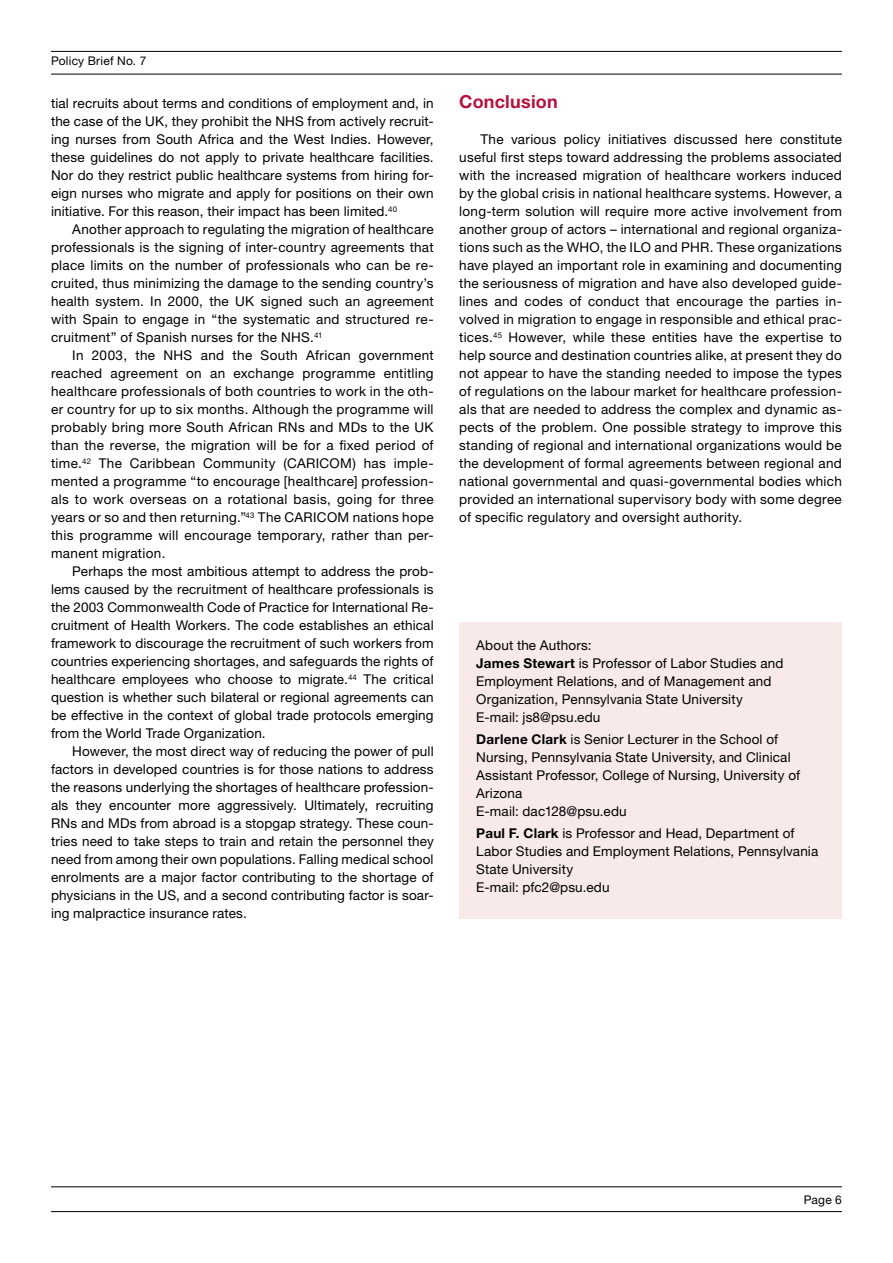
<style>
.page{position:relative;width:893px;height:1263px;background:#fff}
.page>*{position:absolute;margin:0;border:0;box-sizing:border-box;transform-origin:0 0}
.t1{font:700 18px "Helvetica Neue LT Pro";letter-spacing:.01em;color:#b5123e}
.t2{font:13.5px/18px "Helvetica Neue LT Pro";letter-spacing:.01em;color:#000;text-align:justify}
.t3{font:12px "Helvetica Neue LT Pro";letter-spacing:.02em;color:#000}
.s1{font-weight:700}
</style>
<div class="page">
<hr style="left:51px;top:51px;width:791px;height:1px;background:#000">
<hr style="left:51px;top:74px;width:791px;height:1px;background:#000">
<hr style="left:51px;top:1211px;width:791px;height:1px;background:#000">
<hr style="left:51px;top:1186px;width:791px;height:1px;background:#000">
<div style="left:459px;top:622px;width:383px;height:296px;background:#f7eae8"></div>
<p class="t3" style="left:51px;top:54px;width:97px">Policy Brief No. 7</p>
<p class="t2" style="left:51px;top:94px;width:384px">tial recruits about terms and conditions of employment and, in the case of the UK, they prohibit the NHS from actively recruit&shy;ing nurses from South Africa and the West Indies. However, these guidelines do not apply to private healthcare facilities.<br>Nor do they restrict public healthcare systems from hiring for&shy;eign nurses who migrate and apply for positions on their own initiative. For this reason, their impact has been limited.<sup>40</sup></p>
<p class="t2" style="left:51px;top:220px;width:384px;text-indent:21px">Another approach to regulating the migration of healthcare professionals is the signing of inter-country agreements that place limits on the number of professionals who can be re&shy;cruited, thus minimizing the damage to the sending country’s health system. In 2000, the UK signed such an agreement with Spain to engage in “the systematic and structured re&shy;cruitment” of Spanish nurses for the NHS.<sup>41</sup></p>
<p class="t2" style="left:51px;top:346px;width:384px;text-indent:21px">In 2003, the NHS and the South African government reached agreement on an exchange programme entitling healthcare professionals of both countries to work in the oth&shy;er country for up to six months. Although the programme will probably bring more South African RNs and MDs to the UK than the reverse, the migration will be for a fixed period of time.<sup>42</sup> The Caribbean Community (CARICOM) has imple&shy;mented a programme “to encourage [healthcare] profession&shy;als to work overseas on a rotational basis, going for three years or so and then returning.”<sup>43</sup> The CARICOM nations hope this programme will encourage temporary, rather than per&shy;manent migration.</p>
<p class="t2" style="left:51px;top:562px;width:384px;text-indent:21px">Perhaps the most ambitious attempt to address the prob&shy;lems caused by the recruitment of healthcare professionals is the 2003 Commonwealth Code of Practice for International Re&shy;cruitment of Health Workers. The code establishes an ethical framework to discourage the recruitment of such workers from countries experiencing shortages, and safeguards the rights of healthcare employees who choose to migrate.<sup>44</sup> The critical question is whether such bilateral or regional agreements can be effective in the context of global trade protocols emerging from the World Trade Organization.</p>
<p class="t2" style="left:51px;top:742px;width:384px;text-indent:21px">However, the most direct way of reducing the power of pull factors in developed countries is for those nations to address the reasons underlying the shortages of healthcare profession&shy;als they encounter more aggressively. Ultimately, recruiting RNs and MDs from abroad is a stopgap strategy. These coun&shy;tries need to take steps to train and retain the personnel they need from among their own populations. Falling medical school enrolments are a major factor contributing to the shortage of physicians in the US, and a second contributing factor is soar&shy;ing malpractice insurance rates.</p>
<h1 class="t1" style="left:459px;top:90px;width:100px">Conclusion</h1>
<p class="t2" style="left:459px;top:130px;width:384px;text-indent:21px">The various policy initiatives discussed here constitute useful first steps toward addressing the problems associated with the increased migration of healthcare workers induced by the global crisis in national healthcare systems. However, a long-term solution will require more active involvement from another group of actors – international and regional organiza&shy;tions such as the WHO, the ILO and PHR. These organizations have played an important role in examining and documenting the seriousness of migration and have also developed guide&shy;lines and codes of conduct that encourage the parties in&shy;volved in migration to engage in responsible and ethical prac&shy;tices.<sup>45</sup> However, while these entities have the expertise to help source and destination countries alike, at present they do not appear to have the standing needed to impose the types of regulations on the labour market for healthcare profession&shy;als that are needed to address the complex and dynamic as&shy;pects of the problem. One possible strategy to improve this standing of regional and international organizations would be the development of formal agreements between regional and national governmental and quasi-governmental bodies which provided an international supervisory body with some degree of specific regulatory and oversight authority.</p>
<p class="t2" style="left:476px;top:636px;width:309px;text-align:left">About the Authors:<br><span class="s1">James Stewart</span> is Professor of Labor Studies and Employment Relations, and of Management and Organization, Pennsylvania State University E-mail: js8@psu.edu</p>
<p class="t2" style="left:476px;top:730px;width:325px;text-align:left"><span class="s1">Darlene Clark</span> is Senior Lecturer in the School of Nursing, Pennsylvania State University, and Clinical Assistant Professor, College of Nursing, University of Arizona<br>E-mail: dac128@psu.edu</p>
<p class="t2" style="left:476px;top:824px;width:344px;text-align:left"><span class="s1">Paul F. Clark</span> is Professor and Head, Department of Labor Studies and Employment Relations, Pennsylvania State University<br>E-mail: pfc2@psu.edu</p>
<p class="t3" style="left:804px;top:1192px;width:40px">Page 6</p>
</div>
